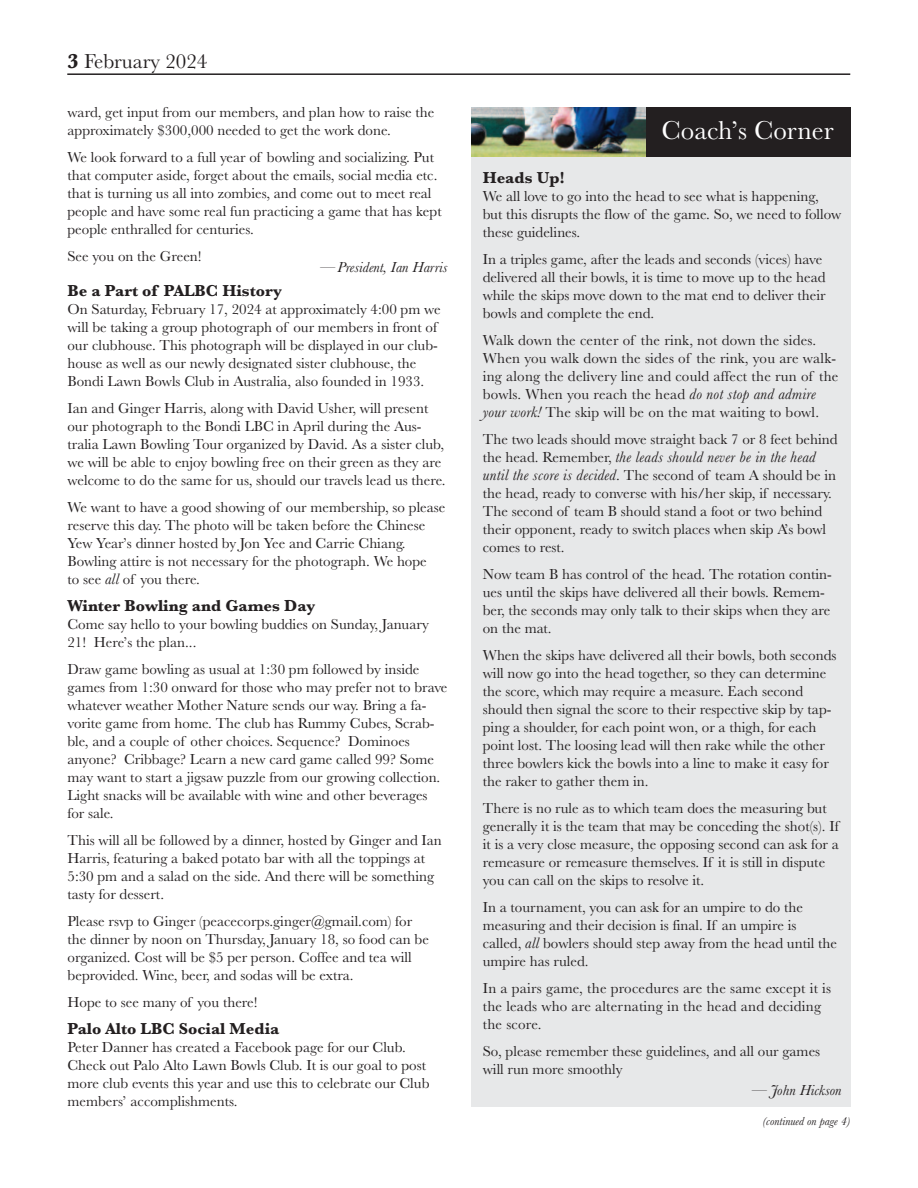
<style>
.page{position:relative;width:918px;height:1188px;background:#fff}
.page>*{position:absolute;margin:0;border:0;box-sizing:border-box;transform-origin:0 0}
.t1{font:27px "Baskerville";color:#fff}
.t2{font:21px "Baskerville";color:#231f20}
.t3{font:700 16.5px "Baskerville";color:#231f20}
.t4{font:italic 15.75px "Baskerville";letter-spacing:.015em;color:#231f20}
.t5{font:15px/18px "Baskerville";color:#231f20}
.t6{font:italic 15px "Baskerville";color:#231f20}
.t7{font:italic 12px "Baskerville";color:#231f20}
.s1{font-weight:700}
.s2{font-style:italic;font-size:15.75px}
.s3{font-style:normal;font-size:15px}
</style>
<div class="page">
<hr style="left:67px;top:73px;width:783px;height:2px;background:#231f20">
<div style="left:471px;top:107px;width:379px;height:1000px;background:#e7e8e9"></div>
<img style="left:471px;top:107px;width:175px;height:49px">
<div style="left:646px;top:107px;width:204px;height:49px;background:#231f20"></div>
<h2 class="t2" style="left:68px;top:49px;width:141px"><span class="s1">3</span> February 2024</h2>
<p class="t5" style="left:67px;top:103px;width:368px">ward, get input from our members, and plan how to raise the approximately $300,000 needed to get the work done.</p>
<p class="t5" style="left:67px;top:148px;width:376px">We look forward to a full year of bowling and socializing. Put that computer aside, forget about the emails, social media etc. that is turning us all into zombies, and come out to meet real people and have some real fun practicing a game that has kept people enthralled for centuries.</p>
<p class="t5" style="left:67px;top:247px;width:136px">see you on the Green!</p>
<p class="t6" style="left:320px;top:258px;width:129px">—President, Ian Harris</p>
<p class="t3" style="left:68px;top:280px;width:216px">Be a Part of PALBC History</p>
<p class="t5" style="left:67px;top:299px;width:375px">On saturday, February 17, 2024 at approximately 4:00 pm we will be taking a group photograph of our members in front of our clubhouse. This photograph will be displayed in our club&shy;house as well as our newly designated sister clubhouse, the Bondi Lawn Bowls Club in Australia, also founded in 1933.</p>
<p class="t5" style="left:67px;top:398px;width:380px">ian and Ginger Harris, along with David Usher, will present our photograph to the Bondi LBC in April during the Aus&shy;tralia Lawn Bowling Tour organized by David. As a sister club, we will be able to enjoy bowling free on their green as they are welcome to do the same for us, should our travels lead us there.</p>
<p class="t5" style="left:67px;top:497px;width:379px">We want to have a good showing of our membership, so please reserve this day. The photo will be taken before the Chinese Yew Year’s dinner hosted by Jon Yee and Carrie Chiang.<br>Bowling attire is not necessary for the photograph. We hope<br>to see <span class="s2">all</span> of you there.</p>
<p class="t3" style="left:68px;top:595px;width:249px">Winter Bowling and Games Day</p>
<p class="t5" style="left:67px;top:614px;width:363px">Come say hello to your bowling buddies on sunday, January<br>21! Here’s the plan...</p>
<p class="t5" style="left:67px;top:659px;width:382px">Draw game bowling as usual at 1:30 pm followed by inside games from 1:30 onward for those who may prefer not to brave whatever weather Mother Nature sends our way. Bring a fa&shy;vorite game from home. The club has Rummy Cubes, scrab&shy;ble, and a couple of other choices. sequence? Dominoes anyone? Cribbage? Learn a new card game called 99? some may want to start a jigsaw puzzle from our growing collection.<br>Light snacks will be available with wine and other beverages for sale.</p>
<p class="t5" style="left:67px;top:830px;width:376px">This will all be followed by a dinner, hosted by Ginger and ian Harris, featuring a baked potato bar with all the toppings at 5:30 pm and a salad on the side. And there will be something tasty for dessert.</p>
<p class="t5" style="left:68px;top:911px;width:363px">Please rsvp to Ginger (peacecorps.ginger@gmail.com) for the dinner by noon on Thursday, January 18, so food can be organized. Cost will be $5 per person. Coffee and tea will beprovided. Wine, beer, and sodas will be extra.</p>
<p class="t5" style="left:68px;top:992px;width:192px">Hope to see many of you there!</p>
<p class="t3" style="left:68px;top:1018px;width:213px">Palo Alto LBC Social Media</p>
<p class="t5" style="left:68px;top:1037px;width:364px">Peter Danner has created a Facebook page for our Club.<br>Check out Palo Alto Lawn Bowls Club. it is our goal to post more club events this year and use this to celebrate our Club members’ accomplishments.</p>
<h1 class="t1" style="left:661px;top:114px;width:174px">Coach’s Corner</h1>
<p class="t3" style="left:483px;top:167px;width:84px">Heads Up!</p>
<p class="t5" style="left:483px;top:187px;width:360px">We all love to go into the head to see what is happening, but this disrupts the flow of the game. so, we need to follow these guidelines.</p>
<p class="t5" style="left:483px;top:250px;width:344px">in a triples game, after the leads and seconds (vices) have delivered all their bowls, it is time to move up to the head while the skips move down to the mat end to deliver their bowls and complete the end.</p>
<p class="t5" style="left:483px;top:331px;width:357px">Walk down the center of the rink, not down the sides.<br>When you walk down the sides of the rink, you are walk&shy;ing along the delivery line and could affect the run of the bowls. When you reach the head <span class="s2">do not stop and admire your work!</span> The skip will be on the mat waiting to bowl.</p>
<p class="t5" style="left:483px;top:430px;width:356px">The two leads should move straight back 7 or 8 feet behind</p>
<p class="t4" style="left:483px;top:447px;width:334px"><span class="s3">the head. Remember,</span> the leads should never be in the head</p>
<p class="t5" style="left:483px;top:466px;width:355px"><span class="s2">until the score is decided</span>. The second of team A should be in the head, ready to converse with his/her skip, if necessary.<br>The second of team B should stand a foot or two behind their opponent, ready to switch places when skip A’s bowl comes to rest.</p>
<p class="t5" style="left:483px;top:565px;width:351px">Now team B has control of the head. The rotation contin&shy;ues until the skips have delivered all their bowls. Remem&shy;ber, the seconds may only talk to their skips when they are on the mat.</p>
<p class="t5" style="left:483px;top:646px;width:355px">When the skips have delivered all their bowls, both seconds will now go into the head together, so they can determine the score, which may require a measure. Each second should then signal the score to their respective skip by tap&shy;ping a shoulder, for each point won, or a thigh, for each point lost. The loosing lead will then rake while the other three bowlers kick the bowls into a line to make it easy for the raker to gather them in.</p>
<p class="t5" style="left:483px;top:799px;width:358px">There is no rule as to which team does the measuring but generally it is the team that may be conceding the shot(s). if it is a very close measure, the opposing second can ask for a remeasure or remeasure themselves. if it is still in dispute you can call on the skips to resolve it.</p>
<p class="t5" style="left:483px;top:898px;width:356px">in a tournament, you can ask for an umpire to do the measuring and their decision is final. if an umpire is called, <span class="s2">all</span> bowlers should step away from the head until the umpire has ruled.</p>
<p class="t5" style="left:483px;top:979px;width:350px">in a pairs game, the procedures are the same except it is the leads who are alternating in the head and deciding the score.</p>
<p class="t5" style="left:483px;top:1042px;width:339px">so, please remember these guidelines, and all our games will run more smoothly</p>
<p class="t6" style="left:752px;top:1081px;width:91px">— John Hickson</p>
<p class="t7" style="left:763px;top:1114px;width:89px">(continued on page 4)</p>
</div>
